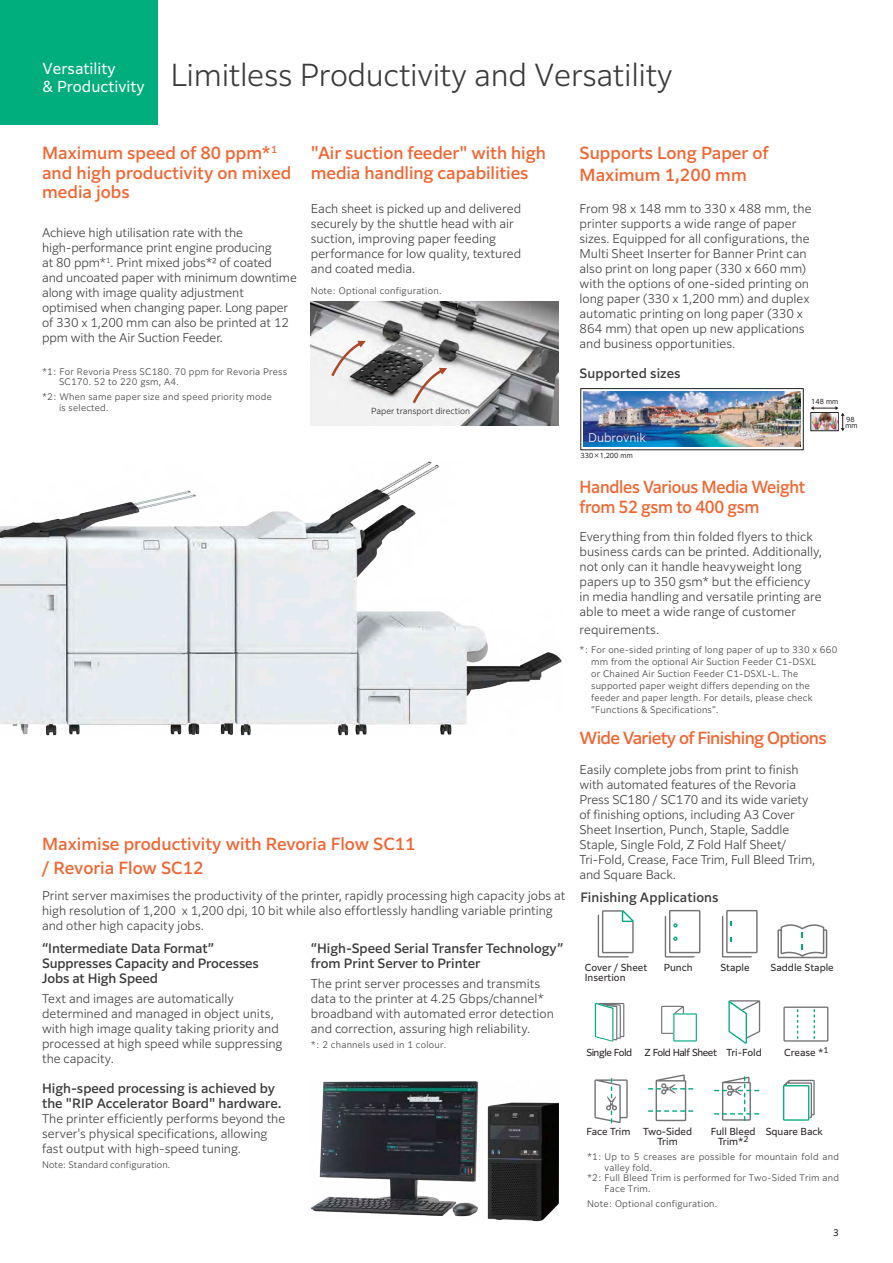
<style>
.page{position:relative;width:893px;height:1263px;background:#fff}
.page>*{position:absolute;margin:0;border:0;box-sizing:border-box;transform-origin:0 0}
.t1{font:300 30px "Clarimo UDPE";letter-spacing:-.01em;color:#3b3b3c}
.t2{font:500 16.5px/19.8px "Clarimo UDPE";letter-spacing:-.005em;color:#f16531}
.t3{font:500 16.5px/19.8px "Clarimo UDPE";letter-spacing:-.005em;color:#f16531;scale:.95 1}
.t4{font:500 16.5px "Clarimo UDPE";letter-spacing:-.04em;color:#f16531}
.t5{font:15px/18px "Clarimo UDPE";color:#fff}
.t6{font:500 12.75px/15px "Clarimo UDPE";color:#3b3b3c}
.t7{font:300 12px/15px "Clarimo UDPE";letter-spacing:-.005em;color:#3b3b3c}
.t8{font:300 11.85px "Clarimo UDPE";color:#fff}
.t9{font:9.6px/9.6px "Clarimo UDPE";color:#252021;text-align:center}
.t10{font:9.6px "Clarimo UDPE";letter-spacing:-.05em;color:#252021}
.t11{font:9.6px "Clarimo UDPE";letter-spacing:-.055em;color:#252021}
.t12{font:300 9px/12px "Clarimo UDPE";letter-spacing:.025em;color:#3b3b3c}
.t13{font:300 9px "Clarimo UDPE";letter-spacing:.005em;color:#3b3b3c}
.t14{font:9px "Clarimo UDPE";color:#231f20}
.t15{font:300 8.25px "Clarimo UDPE";color:#231f20}
.t16{font:6.45px/6px "UD Shin Go NT Pro";color:#231f20}
</style>
<div class="page">
<img style="left:0;top:461px;width:562px;height:275px">
<img style="left:311px;top:1081px;width:247px;height:140px">
<img style="left:311px;top:301px;width:247px;height:124px">
<svg style="left:331px;top:341px;width:35px;height:35px"></svg>
<svg style="left:413px;top:368px;width:34px;height:35px"></svg>
<div style="left:581px;top:388px;width:222px;height:62px;border:1px solid #231f20"></div>
<img style="left:583px;top:391px;width:217px;height:56px">
<svg style="left:811px;top:406px;width:34px;height:25px"></svg>
<img style="left:812px;top:414px;width:25px;height:16px">
<svg style="left:598px;top:910px;width:36px;height:47px"></svg>
<svg style="left:722px;top:910px;width:36px;height:47px"></svg>
<svg style="left:665px;top:910px;width:35px;height:47px"></svg>
<svg style="left:777px;top:924px;width:50px;height:34px"></svg>
<svg style="left:595px;top:1003px;width:29px;height:38px"></svg>
<svg style="left:661px;top:1006px;width:36px;height:35px"></svg>
<svg style="left:728px;top:1000px;width:32px;height:44px"></svg>
<svg style="left:783px;top:1006px;width:45px;height:36px"></svg>
<svg style="left:648px;top:1074px;width:45px;height:47px"></svg>
<svg style="left:714px;top:1076px;width:45px;height:45px"></svg>
<svg style="left:783px;top:1080px;width:32px;height:41px"></svg>
<svg style="left:594px;top:1078px;width:34px;height:45px"></svg>
<div style="left:0;top:0;width:158px;height:125px;background:#00ad7d"></div>
<p class="t5" style="left:43px;top:59px;width:104px">Versatility<br>&amp; Productivity</p>
<h1 class="t1" style="left:170px;top:51px;width:504px">Limitless Productivity and Versatility</h1>
<h2 class="t2" style="left:42px;top:142px;width:251px">Maximum speed of 80 ppm*<sup>1 </sup>and high productivity on mixed media jobs</h2>
<p class="t7" style="left:42px;top:224px;width:256px">Achieve high utilisation rate with the high-performance print engine producing<br>at 80 ppm*<sup>1</sup>. Print mixed jobs*2 of coated<br>and uncoated paper with minimum downtime along with image quality adjustment optimised when changing paper. Long paper of 330 x 1,200 mm can also be printed at 12 ppm with the Air Suction Feeder.</p>
<p class="t12" style="left:59px;top:365px;width:230px;line-height:10.5px;text-indent:-17px">*1: For Revoria Press SC180. 70 ppm for Revoria Press<br>SC170. 52 to 220 gsm, A4.</p>
<p class="t12" style="left:59px;top:391px;width:214px;line-height:10.5px;text-indent:-17px">*2: When same paper size and speed priority mode is selected.</p>
<h2 class="t2" style="left:311px;top:141px;width:237px">"Air suction feeder" with high media handling capabilities</h2>
<p class="t7" style="left:311px;top:200px;width:212px">Each sheet is picked up and delivered securely by the shuttle head with air suction, improving paper feeding performance for low quality, textured and coated media.</p>
<p class="t12" style="left:311px;top:284px;width:132px">Note: Optional configuration.</p>
<p class="t15" style="left:371px;top:404px;width:100px">Paper transport direction</p>
<h2 class="t2" style="left:42px;top:830px;width:375px;line-height:24px">Maximise productivity with Revoria Flow SC11 / Revoria Flow SC12</h2>
<p class="t7" style="left:42px;top:887px;width:525px">Print server maximises the productivity of the printer, rapidly processing high capacity jobs at high resolution of 1,200 x 1,200 dpi, 10 bit while also effortlessly handling variable printing and other high capacity jobs.</p>
<p class="t6" style="left:42px;top:940px;width:218px">“Intermediate Data Format”<br>Suppresses Capacity and Processes<br>Jobs at High Speed</p>
<p class="t7" style="left:42px;top:990px;width:242px">Text and images are automatically determined and managed in object units, with high image quality taking priority and processed at high speed while suppressing the capacity.</p>
<p class="t6" style="left:42px;top:1079px;width:241px">High-speed processing is achieved by the "RIP Accelerator Board" hardware.</p>
<p class="t7" style="left:42px;top:1110px;width:245px">The printer efficiently performs beyond the server's physical specifications, allowing fast output with high-speed tuning.</p>
<p class="t13" style="left:42px;top:1157px;width:130px">Note: Standard configuration.</p>
<p class="t6" style="left:311px;top:940px;width:254px">“High-Speed Serial Transfer Technology” from Print Server to Printer</p>
<p class="t7" style="left:311px;top:975px;width:245px">The print server processes and transmits data to the printer at 4.25 Gbps/channel* broadband with automated error detection and correction, assuring high reliability.</p>
<p class="t12" style="left:311px;top:1037px;width:137px">*: 2 channels used in 1 colour.</p>
<h2 class="t2" style="left:580px;top:140px;width:191px;line-height:22.5px">Supports Long Paper of<br>Maximum 1,200 mm</h2>
<p class="t7" style="left:580px;top:200px;width:233px">From 98 x 148 mm to 330 x 488 mm, the printer supports a wide range of paper sizes. Equipped for all configurations, the Multi Sheet Inserter for Banner Print can also print on long paper (330 x 660 mm) with the options of one-sided printing on long paper (330 x 1,200 mm) and duplex automatic printing on long paper (330 x 864 mm) that open up new applications and business opportunities.</p>
<p class="t6" style="left:580px;top:365px;width:103px">Supported sizes</p>
<p class="t8" style="left:588px;top:428px;width:59px">Dubrovnik</p>
<p class="t16" style="left:581px;top:453px;width:54px">330×1,200 mm</p>
<p class="t16" style="left:811px;top:398px;width:28px">148 mm</p>
<p class="t16" style="left:845px;top:416px;width:14px">98 mm</p>
<h2 class="t3" style="left:580px;top:475px;width:239px">Handles Various Media Weight from 52 gsm to 400 gsm</h2>
<p class="t7" style="left:580px;top:528px;width:244px">Everything from thin folded flyers to thick business cards can be printed. Additionally, not only can it handle heavyweight long papers up to 350 gsm* but the efficiency in media handling and versatile printing are able to meet a wide range of customer</p>
<p class="t7" style="left:580px;top:621px;width:81px">requirements.</p>
<p class="t12" style="left:591px;top:643px;width:248px;text-indent:-12px">*: For one-sided printing of long paper of up to 330 x 660 mm from the optional Air Suction Feeder C1-DSXL<br>or Chained Air Suction Feeder C1-DSXL-L. The supported paper weight differs depending on the feeder and paper length. For details, please check “Functions &amp; Specifications”.</p>
<h2 class="t4" style="left:580px;top:725px;width:249px">Wide Variety of Finishing Options</h2>
<p class="t7" style="left:580px;top:761px;width:237px">Easily complete jobs from print to finish with automated features of the Revoria Press SC180 / SC170 and its wide variety of finishing options, including A3 Cover Sheet Insertion, Punch, Staple, Saddle Staple, Single Fold, Z Fold Half Sheet/ Tri-Fold, Crease, Face Trim, Full Bleed Trim, and Square Back.</p>
<p class="t6" style="left:580px;top:889px;width:140px">Finishing Applications</p>
<p class="t9" style="left:585px;top:962px;width:64px;text-align:left">Cover / Sheet<br>Insertion</p>
<p class="t9" style="left:664px;top:962px;width:30px">Punch</p>
<p class="t9" style="left:720px;top:962px;width:31px">Staple</p>
<p class="t9" style="left:771px;top:962px;width:65px">Saddle Staple</p>
<p class="t11" style="left:586px;top:1044px;width:47px">Single Fold</p>
<p class="t10" style="left:644px;top:1044px;width:119px">Z Fold Half Sheet Tri-Fold</p>
<p class="t9" style="left:784px;top:1046px;width:46px">Crease *<sup>1</sup></p>
<p class="t9" style="left:586px;top:1126px;width:46px">Face Trim</p>
<p class="t9" style="left:766px;top:1126px;width:59px">Square Back</p>
<p class="t9" style="left:643px;top:1126px;width:50px">Two-Sided<br>Trim</p>
<p class="t9" style="left:711px;top:1126px;width:46px">Full Bleed<br>Trim*<sup>2</sup></p>
<p class="t12" style="left:587px;top:1150px;width:253px">*1: Up to 5 creases are possible for mountain fold and</p>
<p class="t12" style="left:604px;top:1161px;width:49px">valley fold.</p>
<p class="t12" style="left:587px;top:1171px;width:253px">*2: Full Bleed Trim is performed for Two-Sided Trim and</p>
<p class="t12" style="left:604px;top:1182px;width:48px">Face Trim.</p>
<p class="t14" style="left:833px;top:1225px;width:7px">3</p>
<p class="t12" style="left:587px;top:1197px;width:132px">Note: Optional configuration.</p>
</div>
